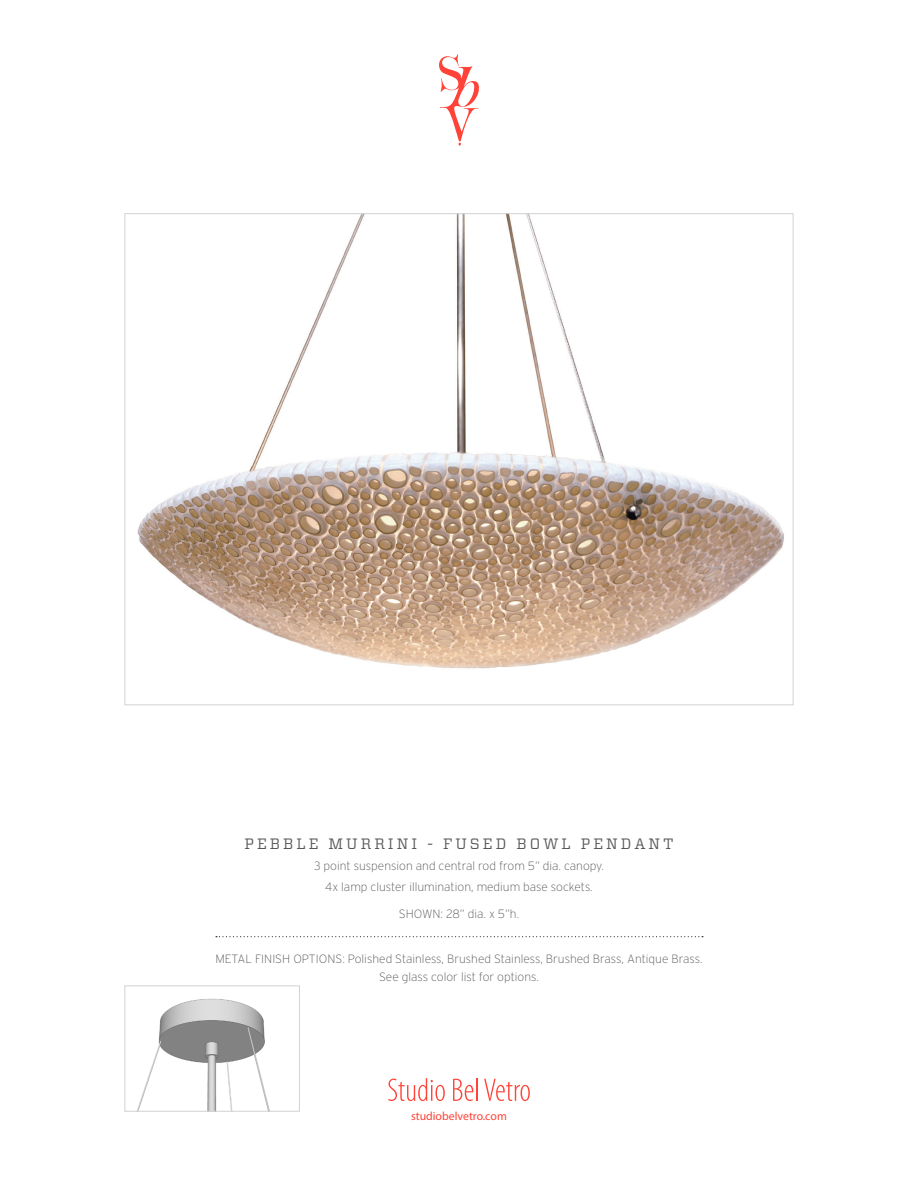
<style>
.page{position:relative;width:918px;height:1188px;background:#fff}
.page>*{position:absolute;margin:0;border:0;box-sizing:border-box;transform-origin:0 0}
.t1{font:15px "Vitesse";letter-spacing:.2em;color:#57585a}
.t2{font:200 12px "Interstate";color:#57585a}
.t3{font:11.85px "Myriad Pro";color:#ff4338}
</style>
<div class="page">
<svg style="left:439px;top:54px;width:40px;height:92px"></svg>
<svg style="left:388px;top:1078px;width:57px;height:23px"></svg>
<svg style="left:453px;top:1079px;width:20px;height:22px"></svg>
<hr style="left:476px;top:1078px;width:2px;height:23px;background:#ff4338">
<svg style="left:484px;top:1079px;width:46px;height:22px"></svg>
<img style="left:137px;top:215px;width:647px;height:454px">
<svg style="left:216px;top:936px;width:487px;height:1px"></svg>
<img style="left:137px;top:998px;width:133px;height:112px">
<div style="left:124px;top:986px;width:176px;height:126px;border:1px solid #d1d2d4"></div>
<p class="t1" style="left:244px;top:834px;width:431px">PEBBLE MURRINI - FUSED BOWL PENDANT</p>
<p class="t2" style="left:314px;top:858px;width:291px">3 point suspension and central rod from 5” dia. canopy.</p>
<p class="t2" style="left:325px;top:879px;width:269px">4x lamp cluster illumination, medium base sockets.</p>
<p class="t2" style="left:399px;top:906px;width:122px">SHOWN: 28” dia. x 5”h.</p>
<p class="t2" style="left:215px;top:951px;width:489px">METAL FINISH OPTIONS: Polished Stainless, Brushed Stainless, Brushed Brass, Antique Brass.</p>
<p class="t2" style="left:379px;top:969px;width:161px">See glass color list for options.</p>
<p class="t3" style="left:411px;top:1108px;width:97px">studiobelvetro.com</p>
</div>
